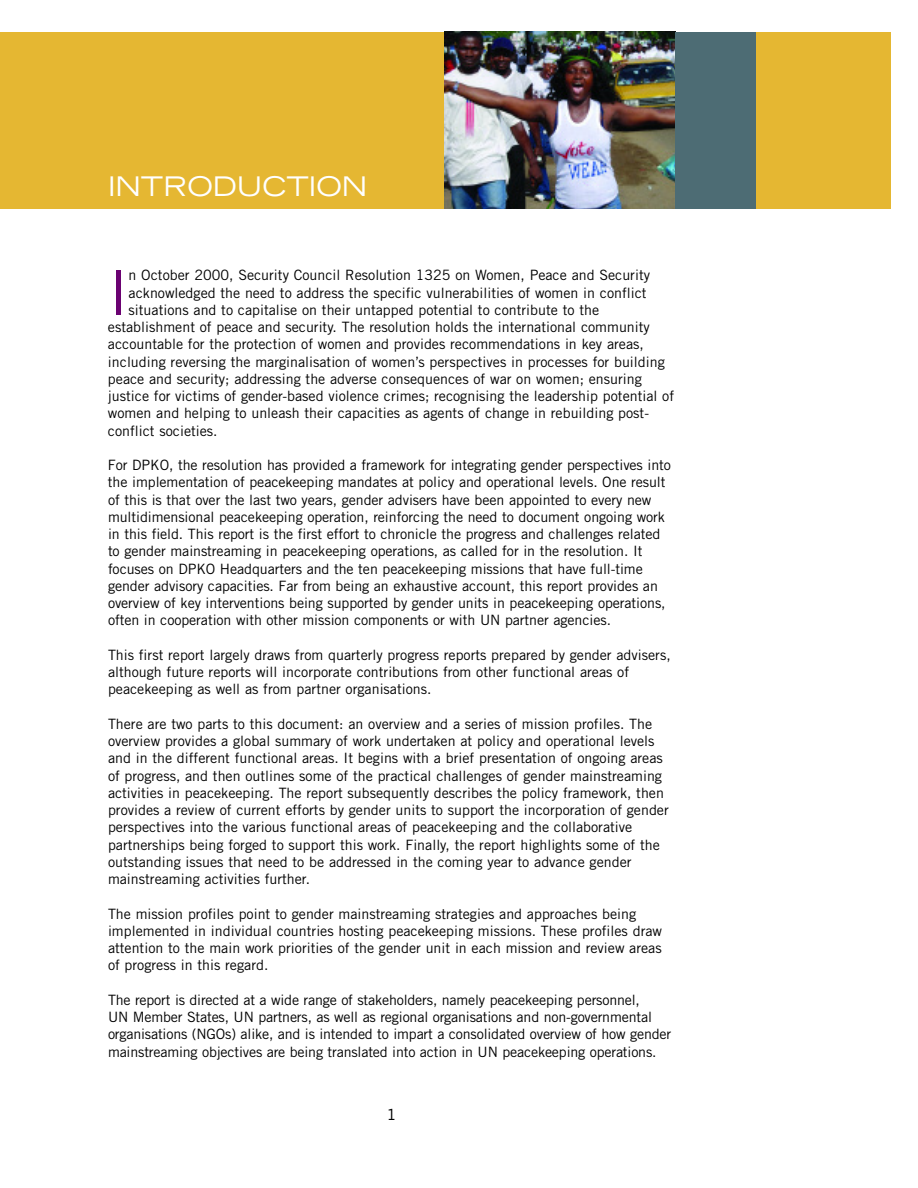
<style>
.page{position:relative;width:918px;height:1188px;background:#fff}
.page>*{position:absolute;margin:0;border:0;box-sizing:border-box;transform-origin:0 0}
.t1{font:61.95px "Trade Gothic";color:#6b0272}
.t2{font:expanded 27px "Trade Gothic LH";color:#fff}
.t3{font:expanded 15px "Trade Gothic LH";color:#000}
.t4{font:14.25px/17.2px "Trade Gothic";color:#000}
</style>
<div class="page">
<div style="left:1px;top:32px;width:890px;height:176px;background:#e5b732"></div>
<img style="left:445px;top:32px;width:230px;height:176px">
<div style="left:675px;top:32px;width:81px;height:176px;background:#4d6c74"></div>
<h2 class="t2" style="left:108px;top:176px;width:261px">INTRODUCTION</h2>
<h1 class="t1" style="left:108px;top:270px;width:22px">I</h1>
<p class="t4" style="left:129px;top:268px;width:523px">n October 2000, Security Council Resolution 1325 on Women, Peace and Security</p>
<p class="t4" style="left:129px;top:285px;width:520px">acknowledged the need to address the specific vulnerabilities of women in conflict</p>
<p class="t4" style="left:129px;top:302px;width:472px">situations and to capitalise on their untapped potential to contribute to the</p>
<p class="t4" style="left:108px;top:320px;width:543px">establishment of peace and security. The resolution holds the international community</p>
<p class="t4" style="left:108px;top:337px;width:537px">accountable for the protection of women and provides recommendations in key areas,</p>
<p class="t4" style="left:108px;top:354px;width:558px">including reversing the marginalisation of women’s perspectives in processes for building</p>
<p class="t4" style="left:108px;top:371px;width:535px">peace and security; addressing the adverse consequences of war on women; ensuring</p>
<p class="t4" style="left:108px;top:389px;width:568px">justice for victims of gender-based violence crimes; recognising the leadership potential of</p>
<p class="t4" style="left:108px;top:406px;width:543px">women and helping to unleash their capacities as agents of change in rebuilding post-</p>
<p class="t4" style="left:108px;top:423px;width:111px">conflict societies.</p>
<p class="t4" style="left:108px;top:458px;width:565px">For DPKO, the resolution has provided a framework for integrating gender perspectives into the implementation of peacekeeping mandates at policy and operational levels. One result of this is that over the last two years, gender advisers have been appointed to every new multidimensional peacekeeping operation, reinforcing the need to document ongoing work in this field. This report is the first effort to chronicle the progress and challenges related to gender mainstreaming in peacekeeping operations, as called for in the resolution. It focuses on DPKO Headquarters and the ten peacekeeping missions that have full-time gender advisory capacities. Far from being an exhaustive account, this report provides an overview of key interventions being supported by gender units in peacekeeping operations, often in cooperation with other mission components or with UN partner agencies.</p>
<p class="t4" style="left:108px;top:647px;width:564px">This first report largely draws from quarterly progress reports prepared by gender advisers, although future reports will incorporate contributions from other functional areas of peacekeeping as well as from partner organisations.</p>
<p class="t4" style="left:108px;top:716px;width:562px">There are two parts to this document: an overview and a series of mission profiles. The overview provides a global summary of work undertaken at policy and operational levels and in the different functional areas. It begins with a brief presentation of ongoing areas of progress, and then outlines some of the practical challenges of gender mainstreaming activities in peacekeeping. The report subsequently describes the policy framework, then provides a review of current efforts by gender units to support the incorporation of gender perspectives into the various functional areas of peacekeeping and the collaborative partnerships being forged to support this work. Finally, the report highlights some of the outstanding issues that need to be addressed in the coming year to advance gender mainstreaming activities further.</p>
<p class="t4" style="left:108px;top:906px;width:556px">The mission profiles point to gender mainstreaming strategies and approaches being implemented in individual countries hosting peacekeeping missions. These profiles draw attention to the main work priorities of the gender unit in each mission and review areas of progress in this regard.</p>
<p class="t4" style="left:108px;top:992px;width:565px">The report is directed at a wide range of stakeholders, namely peacekeeping personnel,<br>UN Member States, UN partners, as well as regional organisations and non-governmental organisations (NGOs) alike, and is intended to impart a consolidated overview of how gender mainstreaming objectives are being translated into action in UN peacekeeping operations.</p>
<p class="t3" style="left:386px;top:1109px;width:12px">1</p>
</div>
